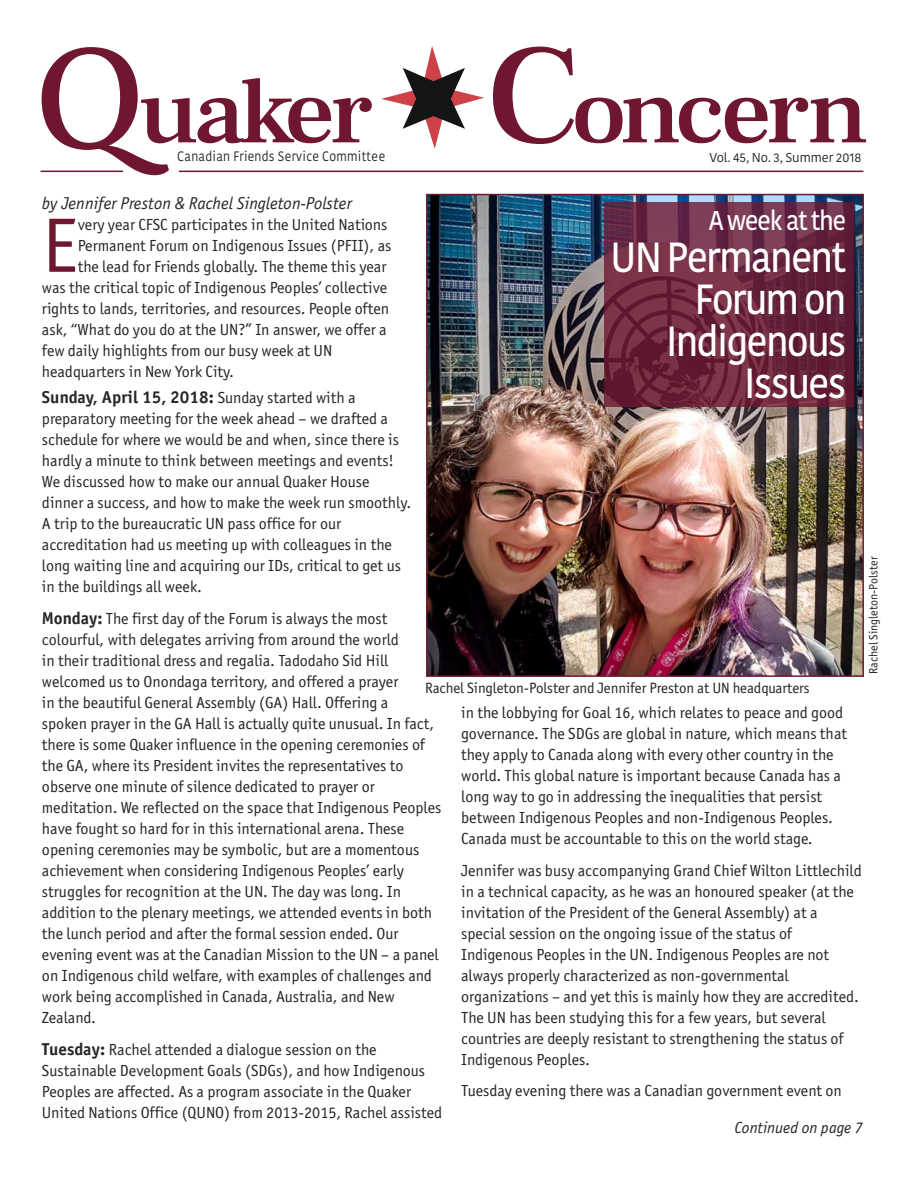
<style>
.page{position:relative;width:918px;height:1188px;background:#fff}
.page>*{position:absolute;margin:0;border:0;box-sizing:border-box;transform-origin:0 0}
.t1{font:500 93px "Frank Ruhl Libre";letter-spacing:-.065em;color:#6f1731;scale:1.09 1}
.t2{font:77.4px "Officina Sans";color:#6f1731}
.t3{font:500 42px/42px "Kohinoor Devanagari";letter-spacing:-.035em;color:#fff;text-align:right;scale:.9 1}
.t4{font:500 27px "Kohinoor Devanagari";letter-spacing:-.035em;color:#fff;scale:.9 1}
.t5{font:italic 17.25px "Officina Sans";letter-spacing:.005em;color:#272526}
.t6{font:700 17.25px "Officina Sans";letter-spacing:.005em;color:#272526}
.t7{font:16.2px/21px "Officina Sans";color:#272526}
.t8{font:italic 16.2px "Officina Sans";letter-spacing:.005em;color:#272526}
.t9{font:15px "Officina Sans";letter-spacing:-.005em;color:#272526}
.t10{font:13.65px "Kohinoor Devanagari";letter-spacing:.02em;color:#272526;scale:.89 1}
.t11{font:12.9px "Kohinoor Devanagari";color:#272526}
.t12{font:12px "Officina Sans";color:#272526}
.s1{font-family:"Merriweather";font-weight:400;font-size:135px}
.s2{font-size:142.5px}
.s3{font-weight:400;font-size:16.2px}
.s4{font-weight:700;font-size:17.25px}
</style>
<div class="page">
<img style="left:429px;top:197px;width:432px;height:477px">
<div style="left:426px;top:194px;width:438px;height:483px;border:2px solid #6f1731"></div>
<div style="left:605px;top:202px;width:249px;height:205px;background:#6f1731;opacity:.8"></div>
<svg style="left:381px;top:46px;width:103px;height:103px"></svg>
<hr style="left:179px;top:171px;width:684px;height:1px;background:#6f1731">
<hr style="left:41px;top:171px;width:82px;height:1px;background:#6f1731">
<h1 class="t1" style="left:36px;top:56px;width:310px"><span class="s1">Q</span>uaker</h1>
<p class="t10" style="left:177px;top:148px;width:235px">Canadian Friends Service Committee</p>
<h1 class="t1" style="left:486px;top:56px;width:353px"><span class="s2">C</span>oncern</h1>
<p class="t11" style="left:709px;top:150px;width:154px">Vol. 45, No. 3, Summer 2018</p>
<p class="t5" style="left:42px;top:196px;width:311px">by Jennifer Preston &amp; Rachel Singleton-Polster</p>
<h2 class="t2" style="left:42px;top:216px;width:37px">E</h2>
<p class="t7" style="left:78px;top:215px;width:311px">very year CFSC participates in the United Nations</p>
<h3 class="t4" style="left:709px;top:207px;width:154px">A week at the</h3>
<h3 class="t3" style="left:610px;top:238px;width:264px">UN Permanent<br>Forum on<br>Indigenous<br>Issues</h3>
<p class="t7" style="left:78px;top:236px;width:315px">Permanent Forum on Indigenous Issues (PFII), as</p>
<p class="t7" style="left:78px;top:257px;width:310px">the lead for Friends globally. The theme this year</p>
<p class="t7" style="left:42px;top:278px;width:347px">was the critical topic of Indigenous Peoples’ collective</p>
<p class="t7" style="left:42px;top:299px;width:349px">rights to lands, territories, and resources. People often</p>
<p class="t7" style="left:42px;top:320px;width:346px">ask, “What do you do at the UN?” In answer, we offer a</p>
<p class="t7" style="left:42px;top:341px;width:292px">few daily highlights from our busy week at UN</p>
<p class="t7" style="left:42px;top:362px;width:194px">headquarters in New York City.</p>
<p class="t6" style="left:42px;top:391px;width:315px">Sunday, April 15, 2018: <span class="s3">Sunday started with a</span></p>
<p class="t7" style="left:42px;top:410px;width:371px">preparatory meeting for the week ahead – we drafted a schedule for where we would be and when, since there is hardly a minute to think between meetings and events!<br>We discussed how to make our annual Quaker House dinner a success, and how to make the week run smoothly.<br>A trip to the bureaucratic UN pass office for our accreditation had us meeting up with colleagues in the long waiting line and acquiring our IDs, critical to get us in the buildings all week.</p>
<p class="t7" style="left:42px;top:609px;width:401px"><span class="s4">Monday:</span> The first day of the Forum is always the most colourful, with delegates arriving from around the world<br>in their traditional dress and regalia. Tadodaho Sid Hill welcomed us to Onondaga territory, and offered a prayer<br>in the beautiful General Assembly (GA) Hall. Offering a<br>spoken prayer in the GA Hall is actually quite unusual. In fact, there is some Quaker influence in the opening ceremonies of the GA, where its President invites the representatives to observe one minute of silence dedicated to prayer or meditation. We reflected on the space that Indigenous Peoples have fought so hard for in this international arena. These opening ceremonies may be symbolic, but are a momentous achievement when considering Indigenous Peoples’ early struggles for recognition at the UN. The day was long. In addition to the plenary meetings, we attended events in both the lunch period and after the formal session ended. Our evening event was at the Canadian Mission to the UN – a panel on Indigenous child welfare, with examples of challenges and work being accomplished in Canada, Australia, and New Zealand.</p>
<p class="t7" style="left:42px;top:1040px;width:402px"><span class="s4">Tuesday:</span> Rachel attended a dialogue session on the Sustainable Development Goals (SDGs), and how Indigenous Peoples are affected. As a program associate in the Quaker United Nations Office (QUNO) from 2013-2015, Rachel assisted</p>
<p class="t12" style="left:869px;top:674px;width:119px;rotate:-90deg">Rachel Singleton-Polster</p>
<p class="t9" style="left:425px;top:683px;width:386px">Rachel Singleton-Polster and Jennifer Preston at UN headquarters</p>
<p class="t7" style="left:461px;top:703px;width:387px">in the lobbying for Goal 16, which relates to peace and good governance. The SDGs are global in nature, which means that they apply to Canada along with every other country in the world. This global nature is important because Canada has a long way to go in addressing the inequalities that persist between Indigenous Peoples and non-Indigenous Peoples.<br>Canada must be accountable to this on the world stage.</p>
<p class="t7" style="left:461px;top:861px;width:402px">Jennifer was busy accompanying Grand Chief Wilton Littlechild in a technical capacity, as he was an honoured speaker (at the invitation of the President of the General Assembly) at a special session on the ongoing issue of the status of Indigenous Peoples in the UN. Indigenous Peoples are not always properly characterized as non-governmental organizations – and yet this is mainly how they are accredited.<br>The UN has been studying this for a few years, but several countries are deeply resistant to strengthening the status of Indigenous Peoples.</p>
<p class="t7" style="left:461px;top:1082px;width:382px">Tuesday evening there was a Canadian government event on</p>
<p class="t8" style="left:735px;top:1121px;width:130px">Continued on page 7</p>
</div>
